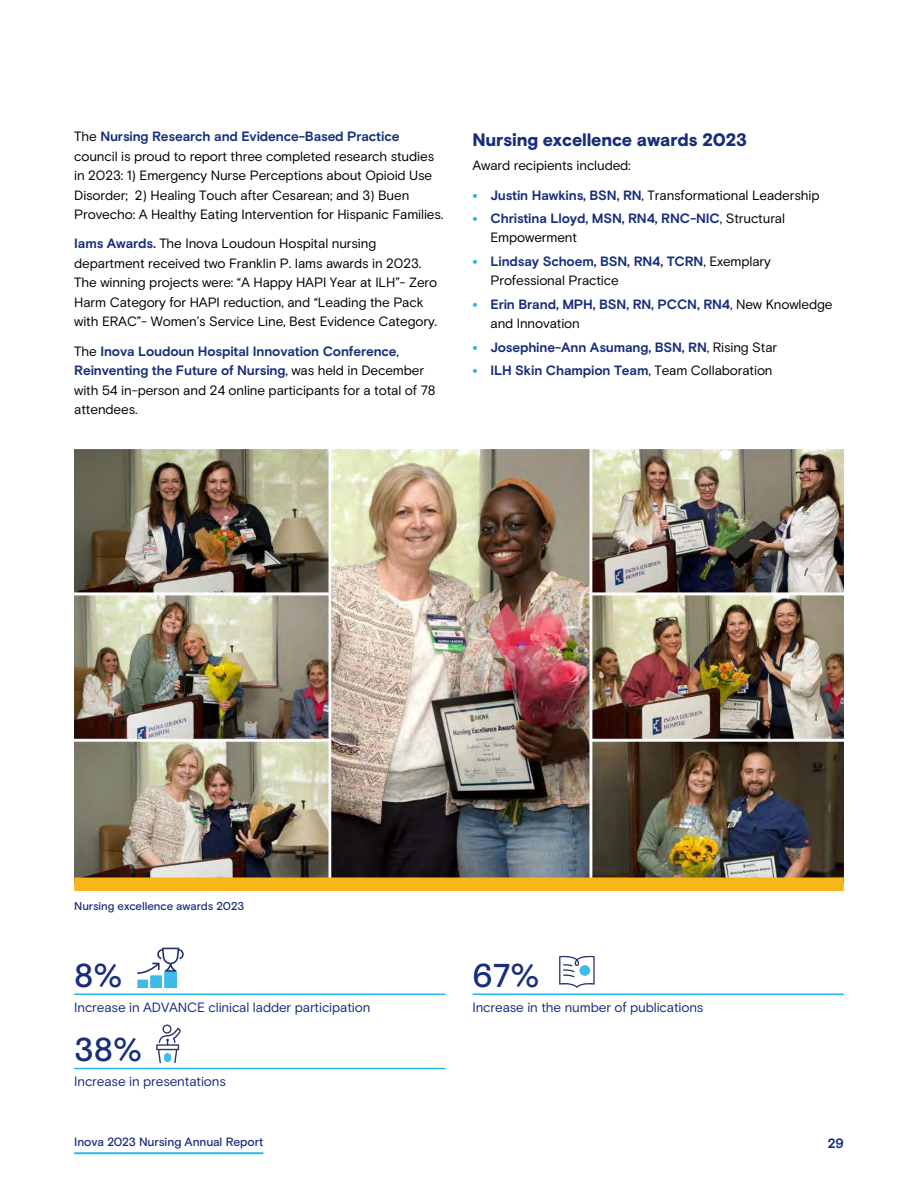
<style>
.page{position:relative;width:918px;height:1188px;background:#fff}
.page>*{position:absolute;margin:0;border:0;box-sizing:border-box;transform-origin:0 0}
.t1{font:500 33px "Basis Grotesque Pro";color:#182e7a}
.t2{font:900 18px "Basis Grotesque Pro";letter-spacing:-.01em;color:#182e7a}
.t3{font:13.5px/19.5px "Basis Grotesque Pro";letter-spacing:-.01em;color:#000}
.t4{font:700 13.5px/18.9px "Basis Grotesque Pro";letter-spacing:-.01em;color:#182e7a}
.t5{font:13.5px "Basis Grotesque Pro";letter-spacing:-.01em;color:#182e7a}
.t6{font:500 12px "Basis Grotesque Pro";letter-spacing:-.005em;color:#182e7a}
.t7{font:500 11.4px "Basis Grotesque Pro";letter-spacing:-.005em;color:#182e7a}
.s1{font-weight:700;color:#182e7a}
.s2{font-weight:900;font-size:15px;color:#26b8eb}
.s3{font-weight:400;color:#000}
</style>
<div class="page">
<hr style="left:74px;top:1152px;width:189px;height:2px;background:#26b8eb">
<img style="left:74px;top:450px;width:770px;height:428px">
<div style="left:74px;top:878px;width:770px;height:13px;background:#f7b718"></div>
<hr style="left:472px;top:994px;width:372px;height:1px;background:#26b8eb">
<svg style="left:559px;top:955px;width:36px;height:33px"></svg>
<div style="left:579px;top:965px;width:11px;height:11px;background:#3fbbe9;border-radius:50%"></div>
<hr style="left:74px;top:994px;width:372px;height:1px;background:#26b8eb">
<hr style="left:74px;top:1068px;width:372px;height:1px;background:#26b8eb">
<svg style="left:137px;top:948px;width:47px;height:39px"></svg>
<svg style="left:156px;top:1025px;width:25px;height:38px"></svg>
<div style="left:164px;top:1053px;width:7px;height:9px;background:#3fbbe9;border-radius:4px"></div>
<p class="t3" style="left:74px;top:127px;width:371px">The <span class="s1">Nursing Research and Evidence-Based Practice </span>council is proud to report three completed research studies in 2023: 1) Emergency Nurse Perceptions about Opioid Use Disorder; 2) Healing Touch after Cesarean; and 3) Buen Provecho: A Healthy Eating Intervention for Hispanic Families.</p>
<p class="t3" style="left:74px;top:234px;width:365px"><span class="s1">Iams Awards.</span> The Inova Loudoun Hospital nursing department received two Franklin P. Iams awards in 2023.<br>The winning projects were: “A Happy HAPI Year at ILH”- Zero Harm Category for HAPI reduction, and “Leading the Pack with ERAC”- Women’s Service Line, Best Evidence Category.</p>
<p class="t3" style="left:74px;top:341px;width:363px">The <span class="s1">Inova Loudoun Hospital Innovation Conference</span>, <span class="s1">Reinventing the Future of Nursing</span>, was held in December with 54 in-person and 24 online participants for a total of 78 attendees.</p>
<h2 class="t2" style="left:472px;top:129px;width:276px">Nursing excellence awards 2023</h2>
<p class="t3" style="left:472px;top:156px;width:160px">Award recipients included:</p>
<p class="t3" style="left:472px;top:185px;width:349px"><span class="s2">•</span> <span class="s1">Justin Hawkins, BSN, RN</span>, Transformational Leadership</p>
<p class="t4" style="left:490px;top:210px;width:296px;text-indent:-18px"><span class="s2">•</span> Christina Lloyd, MSN, RN4, RNC-NIC<span class="s3">, Structural<br>Empowerment</span></p>
<p class="t3" style="left:490px;top:252px;width:282px;line-height:18.9px;text-indent:-18px"><span class="s2">•</span> <span class="s1">Lindsay Schoem, BSN, RN4, TCRN</span>, Exemplary<br>Professional Practice</p>
<p class="t4" style="left:490px;top:295px;width:344px;text-indent:-18px"><span class="s2">•</span> Erin Brand, MPH, BSN, RN, PCCN, RN4<span class="s3">, New Knowledge and Innovation</span></p>
<p class="t4" style="left:472px;top:338px;width:306px"><span class="s2">•</span> Josephine-Ann Asumang, BSN, RN<span class="s3">, Rising Star</span></p>
<p class="t4" style="left:472px;top:362px;width:302px"><span class="s2">•</span> ILH Skin Champion Team<span class="s3">, Team Collaboration</span></p>
<p class="t7" style="left:74px;top:899px;width:172px">Nursing excellence awards 2023</p>
<h1 class="t1" style="left:74px;top:956px;width:50px">8%</h1>
<p class="t5" style="left:74px;top:999px;width:298px">Increase in ADVANCE clinical ladder participation</p>
<h1 class="t1" style="left:74px;top:1030px;width:69px">38%</h1>
<p class="t5" style="left:74px;top:1073px;width:153px">Increase in presentations</p>
<h1 class="t1" style="left:472px;top:956px;width:69px">67%</h1>
<p class="t5" style="left:472px;top:999px;width:232px">Increase in the number of publications</p>
<p class="t6" style="left:74px;top:1134px;width:191px">Inova 2023 Nursing Annual Report</p>
<p class="t4" style="left:828px;top:1135px;width:17px">29</p>
</div>
